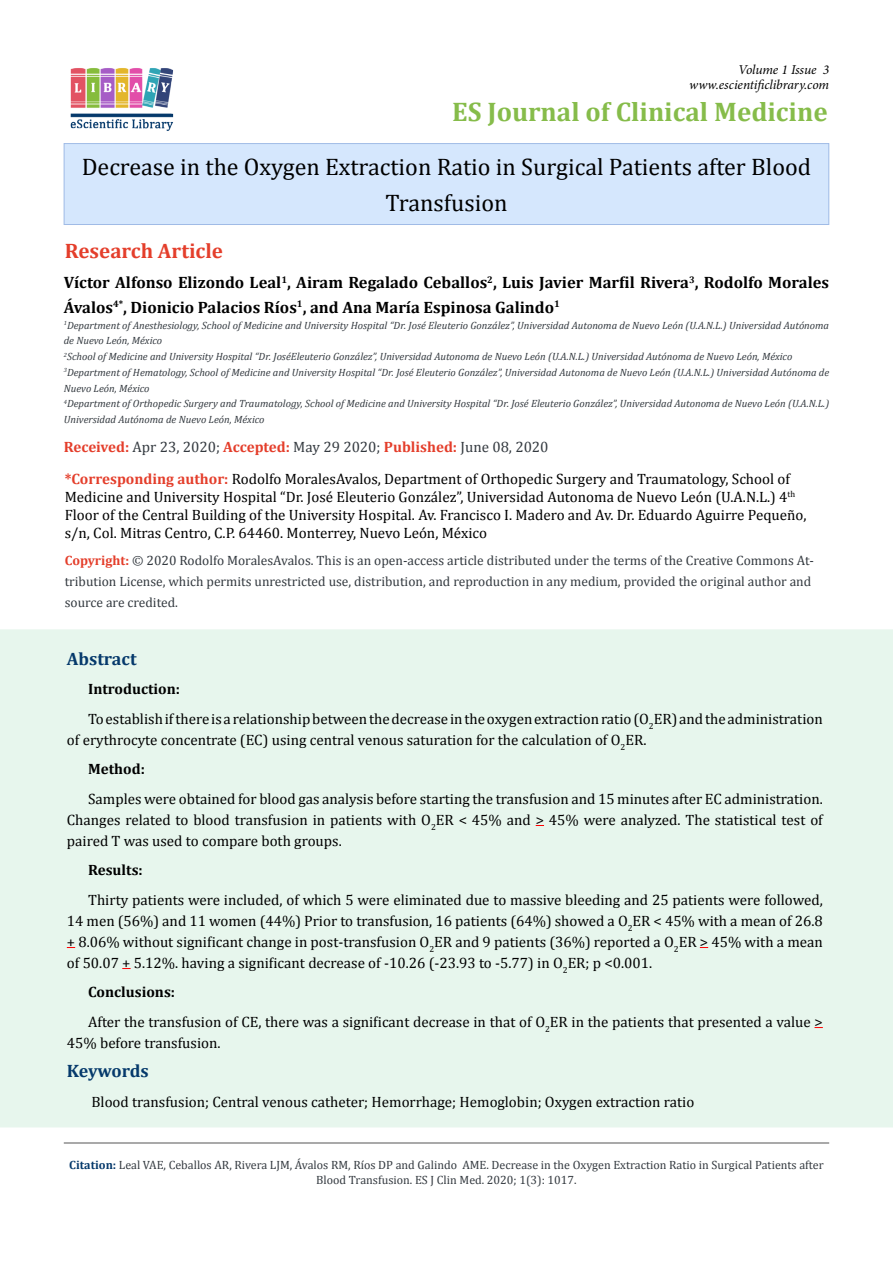
<style>
.page{position:relative;width:893px;height:1263px;background:#fff}
.page>*{position:absolute;margin:0;border:0;box-sizing:border-box;transform-origin:0 0}
.t1{font:700 27px "Cambria";color:#86bc4a}
.t2{font:24px/36px "Cambria";color:#000;text-align:center}
.t3{font:700 21px "Cambria";color:#e43e2b}
.t4{font:700 18px "Cambria";color:#05396b}
.t5{font:700 16.5px/24.8px "Cambria";color:#000}
.t6{font:15px/21px "Cambria";color:#000}
.t7{font:15px "Cambria";color:#343a40}
.t8{font:700 15px "Cambria";color:#000}
.t9{font:13.5px/21px "Cambria";color:#343a40}
.t10{font:italic 13.5px/15px "Minion Pro";letter-spacing:-.01em;color:#000;text-align:right}
.t11{font:12px/15px "Cambria";color:#343a40;text-align:center}
.t12{font:italic 10.5px/15.8px "Cambria";color:#343a40}
.s1{font-weight:700;color:#e43e2b}
.s2{font-weight:700}
.s3{font-weight:700;color:#05396b}
</style>
<div class="page">
<hr style="left:64px;top:1142px;width:765px;height:1px;background:#000">
<hr style="left:64px;top:1143px;width:765px;height:1px;background:#000">
<img style="left:70px;top:68px;width:104px;height:63px">
<div style="left:64px;top:144px;width:765px;height:80px;background:#d5e7fd"></div>
<div style="left:64px;top:143px;width:765px;height:82px;border:1px solid #a0bbe6"></div>
<div style="left:0;top:629px;width:893px;height:498px;background:#e7f6ed"></div>
<p class="t10" style="left:689px;top:62px;width:141px">Volume 1 Issue 3 www.escientificlibrary.com</p>
<h1 class="t1" style="left:452px;top:93px;width:377px">ES Journal of Clinical Medicine</h1>
<h2 class="t2" style="left:82px;top:149px;width:731px">Decrease in the Oxygen Extraction Ratio in Surgical Patients after Blood<br>Transfusion</h2>
<h3 class="t3" style="left:65px;top:236px;width:160px">Research Article</h3>
<p class="t5" style="left:64px;top:269px;width:767px">Víctor Alfonso Elizondo Leal<sup>1</sup>, Airam Regalado Ceballos<sup>2</sup>, Luis Javier Marfil Rivera<sup>3</sup>, Rodolfo Morales<br>Ávalos<sup>4*</sup>, Dionicio Palacios Ríos<sup>1</sup>, and Ana María Espinosa Galindo<sup>1</sup></p>
<p class="t12" style="left:64px;top:317px;width:767px"><sup>1</sup>Department of Anesthesiology, School of Medicine and University Hospital “Dr. José Eleuterio González”, Universidad Autonoma de Nuevo León (U.A.N.L.) Universidad Autónoma de Nuevo León, México<br><sup>2</sup>School of Medicine and University Hospital “Dr. JoséEleuterio González”, Universidad Autonoma de Nuevo León (U.A.N.L.) Universidad Autónoma de Nuevo León, México <sup>3</sup>Department of Hematology, School of Medicine and University Hospital “Dr. José Eleuterio González”, Universidad Autonoma de Nuevo León (U.A.N.L.) Universidad Autónoma de Nuevo León, México<br><sup>4</sup>Department of Orthopedic Surgery and Traumatology, School of Medicine and University Hospital “Dr. José Eleuterio González”, Universidad Autonoma de Nuevo León (U.A.N.L.)<br>Universidad Autónoma de Nuevo León, México</p>
<p class="t7" style="left:64px;top:438px;width:486px"><span class="s1">Received:</span> Apr 23, 2020; <span class="s1">Accepted:</span> May 29 2020; <span class="s1">Published:</span> June 08, 2020</p>
<p class="t6" style="left:65px;top:470px;width:743px;line-height:18px"><span class="s1">*Corresponding author:</span> Rodolfo MoralesAvalos, Department of Orthopedic Surgery and Traumatology, School of Medicine and University Hospital “Dr. José Eleuterio González”, Universidad Autonoma de Nuevo León (U.A.N.L.) 4<sup>th </sup>Floor of the Central Building of the University Hospital. Av. Francisco I. Madero and Av. Dr. Eduardo Aguirre Pequeño, s/n, Col. Mitras Centro, C.P. 64460. Monterrey, Nuevo León, México</p>
<p class="t9" style="left:65px;top:550px;width:751px"><span class="s1">Copyright:</span> © 2020 Rodolfo MoralesAvalos. This is an open-access article distributed under the terms of the Creative Commons At&shy;tribution License, which permits unrestricted use, distribution, and reproduction in any medium, provided the original author and source are credited.</p>
<p class="t4" style="left:67px;top:646px;width:71px">Abstract</p>
<p class="t6" style="left:88px;top:674px;width:736px;line-height:29.5px"><span class="s2">Introduction:<br></span>To establish if there is a relationship between the decrease in the oxygen extraction ratio (O<sub>2</sub>ER) and the administration</p>
<p class="t6" style="left:88px;top:725px;width:560px;line-height:29.5px;text-indent:-21px">of erythrocyte concentrate (EC) using central venous saturation for the calculation of O<sub>2</sub>ER.<br><span class="s2">Method:</span></p>
<p class="t6" style="left:67px;top:788px;width:757px;text-align:justify;text-indent:21px">Samples were obtained for blood gas analysis before starting the transfusion and 15 minutes after EC administration.<br>Changes related to blood transfusion in patients with O<sub>2</sub>ER &lt; 45% and &gt; 45% were analyzed. The statistical test of paired T was used to compare both groups.</p>
<p class="t8" style="left:88px;top:859px;width:56px">Results:</p>
<p class="t6" style="left:67px;top:889px;width:757px;text-align:justify;text-indent:21px">Thirty patients were included, of which 5 were eliminated due to massive bleeding and 25 patients were followed, 14 men (56%) and 11 women (44%) Prior to transfusion, 16 patients (64%) showed a O<sub>2</sub>ER &lt; 45% with a mean of 26.8 + 8.06% without significant change in post-transfusion O<sub>2</sub>ER and 9 patients (36%) reported a O<sub>2</sub>ER &gt; 45% with a mean of 50.07 + 5.12%. having a significant decrease of -10.26 (-23.93 to -5.77) in O<sub>2</sub>ER; p &lt;0.001.</p>
<p class="t6" style="left:88px;top:977px;width:736px;line-height:29.5px"><span class="s2">Conclusions:<br></span>After the transfusion of CE, there was a significant decrease in that of O<sub>2</sub>ER in the patients that presented a value &gt;</p>
<p class="t6" style="left:67px;top:1032px;width:155px">45% before transfusion.</p>
<p class="t4" style="left:67px;top:1058px;width:83px">Keywords</p>
<p class="t6" style="left:91px;top:1091px;width:604px">Blood transfusion; Central venous catheter; Hemorrhage; Hemoglobin; Oxygen extraction ratio</p>
<p class="t11" style="left:69px;top:1157px;width:756px"><span class="s3">Citation:</span> Leal VAE, Ceballos AR, Rivera LJM, Ávalos RM, Ríos DP and Galindo AME. Decrease in the Oxygen Extraction Ratio in Surgical Patients after<br>Blood Transfusion. ES J Clin Med. 2020; 1(3): 1017.</p>
</div>
